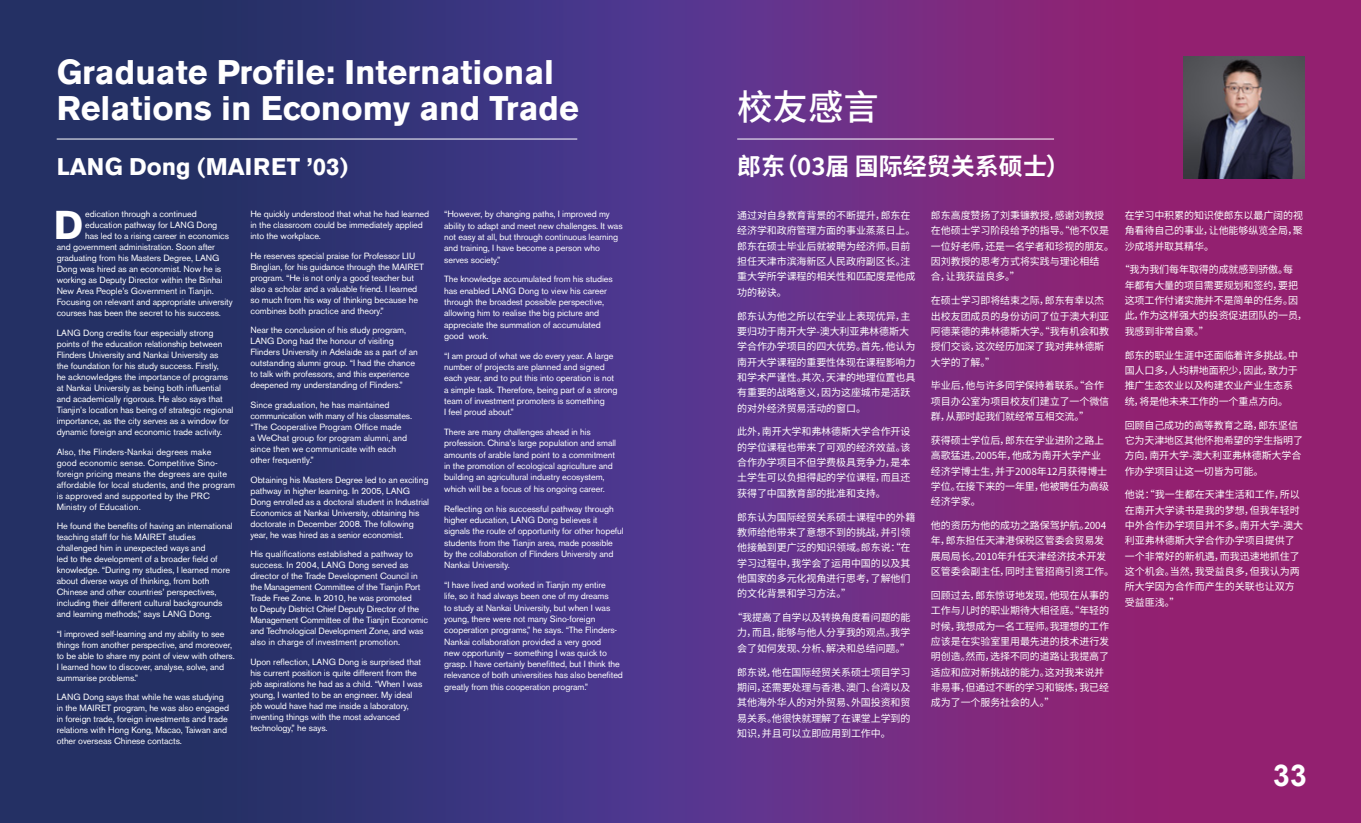
<style>
.page{position:relative;width:1361px;height:823px;background:#fff}
.page>*{position:absolute;margin:0;border:0;box-sizing:border-box;transform-origin:0 0}
.t1{font:700 40px "Akzidenz Grotesk BE";color:#fff}
.t2{font:500 35.4px "Source Han Sans CN";color:#fff}
.t3{font:700 34px/36px "Akzidenz Grotesk BE";color:#fff}
.t4{font:700 30px "Arial";color:#fff}
.t5{font:700 24px "Akzidenz Grotesk BE";color:#fff}
.t6{font:700 24px "Source Han Sans CN";color:#fff}
.t7{font:10px/15.3px "Source Han Sans CN";letter-spacing:-.01em;color:#fff}
.t8{font:9px/11px "Akzidenz Grotesk BE";letter-spacing:-.01em;color:#fff}
.t9{font:9px/11px "Akzidenz Grotesk BE";letter-spacing:.01em;color:#fff}
</style>
<div class="page">
<img style="left:0;top:0;width:1361px;height:822px">
<hr style="left:737px;top:138px;width:317px;height:1px;background:#fff">
<img style="left:1183px;top:57px;width:121px;height:121px">
<hr style="left:57px;top:138px;width:520px;height:1px;background:#fff">
<h3 class="t3" style="left:57px;top:54px;width:524px">Graduate Profile: International<br>Relations in Economy and Trade</h3>
<h2 class="t2" style="left:737px;top:87px;width:143px">校友感言</h2>
<h3 class="t5" style="left:57px;top:153px;width:293px">LANG Dong (MAIRET ’03)</h3>
<h3 class="t6" style="left:737px;top:153px;width:334px">郎东（03届 国际经贸关系硕士）</h3>
<h1 class="t1" style="left:54px;top:202px;width:31px">D</h1>
<p class="t8" style="left:85px;top:209px;width:113px">edication through a continued</p>
<p class="t8" style="left:85px;top:220px;width:134px">education pathway for LANG Dong</p>
<p class="t8" style="left:85px;top:231px;width:145px">has led to a rising career in economics</p>
<p class="t8" style="left:57px;top:242px;width:160px">and government administration. Soon after</p>
<p class="t8" style="left:57px;top:253px;width:164px">graduating from his Masters Degree, LANG</p>
<p class="t8" style="left:57px;top:264px;width:166px">Dong was hired as an economist. Now he is</p>
<p class="t8" style="left:57px;top:275px;width:167px">working as Deputy Director within the Binhai</p>
<p class="t8" style="left:57px;top:286px;width:159px">New Area People’s Government in Tianjin.</p>
<p class="t8" style="left:57px;top:297px;width:177px">Focusing on relevant and appropriate university</p>
<p class="t8" style="left:57px;top:308px;width:166px">courses has been the secret to his success.</p>
<p class="t8" style="left:57px;top:327px;width:178px">LANG Dong credits four especially strong points of the education relationship between Flinders University and Nankai University as<br>the foundation for his study success. Firstly,<br>he acknowledges the importance of programs at Nankai University as being both influential and academically rigorous. He also says that Tianjin’s location has being of strategic regional importance, as the city serves as a window for dynamic foreign and economic trade activity.</p>
<p class="t9" style="left:57px;top:445px;width:180px">Also, the Flinders-Nankai degrees make<br>good economic sense. Competitive Sino&shy;foreign pricing means the degrees are quite affordable for local students, and the program is approved and supported by the PRC Ministry of Education.</p>
<p class="t8" style="left:57px;top:520px;width:177px">He found the benefits of having an international teaching staff for his MAIRET studies challenged him in unexpected ways and<br>led to the development of a broader field of knowledge. “During my studies, I learned more about diverse ways of thinking, from both Chinese and other countries’ perspectives, including their different cultural backgrounds and learning methods,” says LANG Dong.</p>
<p class="t8" style="left:57px;top:627px;width:180px">“I improved self-learning and my ability to see things from another perspective, and moreover, to be able to share my point of view with others.<br>I learned how to discover, analyse, solve, and summarise problems.”</p>
<p class="t8" style="left:57px;top:691px;width:174px">LANG Dong says that while he was studying in the MAIRET program, he was also engaged in foreign trade, foreign investments and trade relations with Hong Kong, Macao, Taiwan and other overseas Chinese contacts.</p>
<p class="t8" style="left:250px;top:208px;width:180px">He quickly understood that what he had learned in the classroom could be immediately applied into the workplace.</p>
<p class="t8" style="left:250px;top:250px;width:175px">He reserves special praise for Professor LIU Binglian, for his guidance through the MAIRET program. “He is not only a good teacher but also a scholar and a valuable friend. I learned so much from his way of thinking because he combines both practice and theory.”</p>
<p class="t8" style="left:250px;top:324px;width:169px">Near the conclusion of his study program, LANG Dong had the honour of visiting Flinders University in Adelaide as a part of an outstanding alumni group. “I had the chance to talk with professors, and this experience deepened my understanding of Flinders.”</p>
<p class="t8" style="left:250px;top:399px;width:163px">Since graduation, he has maintained communication with many of his classmates. “The Cooperative Program Office made<br>a WeChat group for program alumni, and since then we communicate with each other frequently.”</p>
<p class="t8" style="left:250px;top:473px;width:180px">Obtaining his Masters Degree led to an exciting pathway in higher learning. In 2005, LANG Dong enrolled as a doctoral student in Industrial Economics at Nankai University, obtaining his doctorate in December 2008. The following year, he was hired as a senior economist.</p>
<p class="t8" style="left:250px;top:548px;width:179px">His qualifications established a pathway to success. In 2004, LANG Dong served as director of the Trade Development Council in the Management Committee of the Tianjin Port Trade Free Zone. In 2010, he was promoted<br>to Deputy District Chief Deputy Director of the Management Committee of the Tianjin Economic and Technological Development Zone, and was also in charge of investment promotion.</p>
<p class="t8" style="left:250px;top:655px;width:173px">Upon reflection, LANG Dong is surprised that his current position is quite different from the job aspirations he had as a child. “When I was young, I wanted to be an engineer. My ideal job would have had me inside a laboratory, inventing things with the most advanced technology,” he says.</p>
<p class="t8" style="left:444px;top:208px;width:180px;line-height:11.3px">“However, by changing paths, I improved my ability to adapt and meet new challenges. It was not easy at all, but through continuous learning and training, I have become a person who serves society.”</p>
<p class="t8" style="left:444px;top:273px;width:170px;line-height:11.3px">The knowledge accumulated from his studies has enabled LANG Dong to view his career through the broadest possible perspective, allowing him to realise the big picture and appreciate the summation of accumulated good work.</p>
<p class="t8" style="left:444px;top:350px;width:175px;line-height:11.3px">“I am proud of what we do every year. A large number of projects are planned and signed each year, and to put this into operation is not a simple task. Therefore, being part of a strong team of investment promoters is something<br>I feel proud about.”</p>
<p class="t8" style="left:444px;top:426px;width:173px;line-height:11.3px">There are many challenges ahead in his profession. China’s large population and small amounts of arable land point to a commitment in the promotion of ecological agriculture and building an agricultural industry ecosystem, which will be a focus of his ongoing career.</p>
<p class="t8" style="left:444px;top:502px;width:181px;line-height:11.3px">Reflecting on his successful pathway through higher education, LANG Dong believes it signals the route of opportunity for other hopeful students from the Tianjin area, made possible by the collaboration of Flinders University and Nankai University.</p>
<p class="t8" style="left:444px;top:579px;width:180px;line-height:11.3px">“I have lived and worked in Tianjin my entire<br>life, so it had always been one of my dreams<br>to study at Nankai University, but when I was young, there were not many Sino-foreign cooperation programs,” he says. “The Flinders-Nankai collaboration provided a very good<br>new opportunity – something I was quick to grasp. I have certainly benefitted, but I think the relevance of both universities has also benefited greatly from this cooperation program.”</p>
<p class="t7" style="left:737px;top:208px;width:180px">通过对自身教育背景的不断提升，郎东在经济学和政府管理方面的事业蒸蒸日上。郎东在硕士毕业后就被聘为经济师。目前担任天津市滨海新区人民政府副区长。注重大学所学课程的相关性和匹配度是他成功的秘诀。</p>
<p class="t7" style="left:737px;top:308px;width:180px">郎东认为他之所以在学业上表现优异，主要归功于南开大学-澳大利亚弗林德斯大学合作办学项目的四大优势。首先，他认为南开大学课程的重要性体现在课程影响力和学术严谨性。其次，天津的地理位置也具有重要的战略意义，因为这座城市是活跃的对外经济贸易活动的窗口。</p>
<p class="t7" style="left:737px;top:424px;width:175px;text-align:justify">此外，南开大学和弗林德斯大学合作开设的学位课程也带来了可观的经济效益。该合作办学项目不但学费极具竞争力，是本土学生可以负担得起的学位课程，而且还获得了中国教育部的批准和支持。</p>
<p class="t7" style="left:737px;top:509px;width:180px">郎东认为国际经贸关系硕士课程中的外籍教师给他带来了意想不到的挑战，并引领他接触到更广泛的知识领域。郎东说：“在学习过程中，我学会了运用中国的以及其他国家的多元化视角进行思考，了解他们的文化背景和学习方法。”</p>
<p class="t7" style="left:732px;top:609px;width:180px;text-align:center">“我提高了自学以及转换角度看问题的能力，而且，能够与他人分享我的观点。我学会了如何发现、分析、解决和总结问题。”</p>
<p class="t7" style="left:737px;top:664px;width:175px;text-align:justify">郎东说，他在国际经贸关系硕士项目学习期间，还需要处理与香港、澳门、台湾以及其他海外华人的对外贸易、外国投资和贸易关系。他很快就理解了在课堂上学到的知识，并且可以立即应用到工作中。</p>
<p class="t7" style="left:931px;top:208px;width:185px">郎东高度赞扬了刘秉镰教授，感谢刘教授在他硕士学习阶段给予的指导。“他不仅是一位好老师，还是一名学者和珍视的朋友。因刘教授的思考方式将实践与理论相结<br>合，让我获益良多。”</p>
<p class="t7" style="left:931px;top:293px;width:180px">在硕士学习即将结束之际，郎东有幸以杰出校友团成员的身份访问了位于澳大利亚阿德莱德的弗林德斯大学。“我有机会和教授们交谈，这次经历加深了我对弗林德斯大学的了解。”</p>
<p class="t7" style="left:931px;top:378px;width:180px">毕业后，他与许多同学保持着联系。“合作项目办公室为项目校友们建立了一个微信群，从那时起我们就经常互相交流。”</p>
<p class="t7" style="left:931px;top:432px;width:180px">获得硕士学位后，郎东在学业进阶之路上高歌猛进。2005年，他成为南开大学产业经济学博士生，并于2008年12月获得博士学位。在接下来的一年里，他被聘任为高级经济学家。</p>
<p class="t7" style="left:931px;top:517px;width:185px">他的资历为他的成功之路保驾护航。2004年，郎东担任天津港保税区管委会贸易发展局局长。2010年升任天津经济技术开发区管委会副主任，同时主管招商引资工作。</p>
<p class="t7" style="left:931px;top:587px;width:180px">回顾过去，郎东惊讶地发现，他现在从事的工作与儿时的职业期待大相径庭。“年轻的时候，我想成为一名工程师。我理想的工作应该是在实验室里用最先进的技术进行发明创造。然而，选择不同的道路让我提高了适应和应对新挑战的能力。这对我来说并非易事，但通过不断的学习和锻炼，我已经成为了一个服务社会的人。”</p>
<p class="t7" style="left:1124px;top:208px;width:180px;text-align:justify">在学习中积累的知识使郎东以最广阔的视角看待自己的事业，让他能够纵览全局，聚沙成塔并取其精华。</p>
<p class="t7" style="left:1124px;top:262px;width:184px;text-indent:-5px">“我为我们每年取得的成就感到骄傲。每<br>年都有大量的项目需要规划和签约，要把这项工作付诸实施并不是简单的任务。因此，作为这样强大的投资促进团队的一员，我感到非常自豪。”</p>
<p class="t7" style="left:1124px;top:347px;width:175px">郎东的职业生涯中还面临着许多挑战。中国人口多，人均耕地面积少，因此，致力于推广生态农业以及构建农业产业生态系统，将是他未来工作的一个重点方向。</p>
<p class="t7" style="left:1124px;top:417px;width:180px">回顾自己成功的高等教育之路，郎东坚信它为天津地区其他怀抱希望的学生指明了方向，南开大学-澳大利亚弗林德斯大学合作办学项目让这一切皆为可能。</p>
<p class="t7" style="left:1124px;top:487px;width:180px">他说：“我一生都在天津生活和工作，所以在南开大学读书是我的梦想，但我年轻时中外合作办学项目并不多。南开大学-澳大利亚弗林德斯大学合作办学项目提供了一个非常好的新机遇，而我迅速地抓住了这个机会。当然，我受益良多，但我认为两所大学因为合作而产生的关联也让双方受益匪浅。”</p>
<h3 class="t4" style="left:1273px;top:755px;width:35px">33</h3>
</div>
